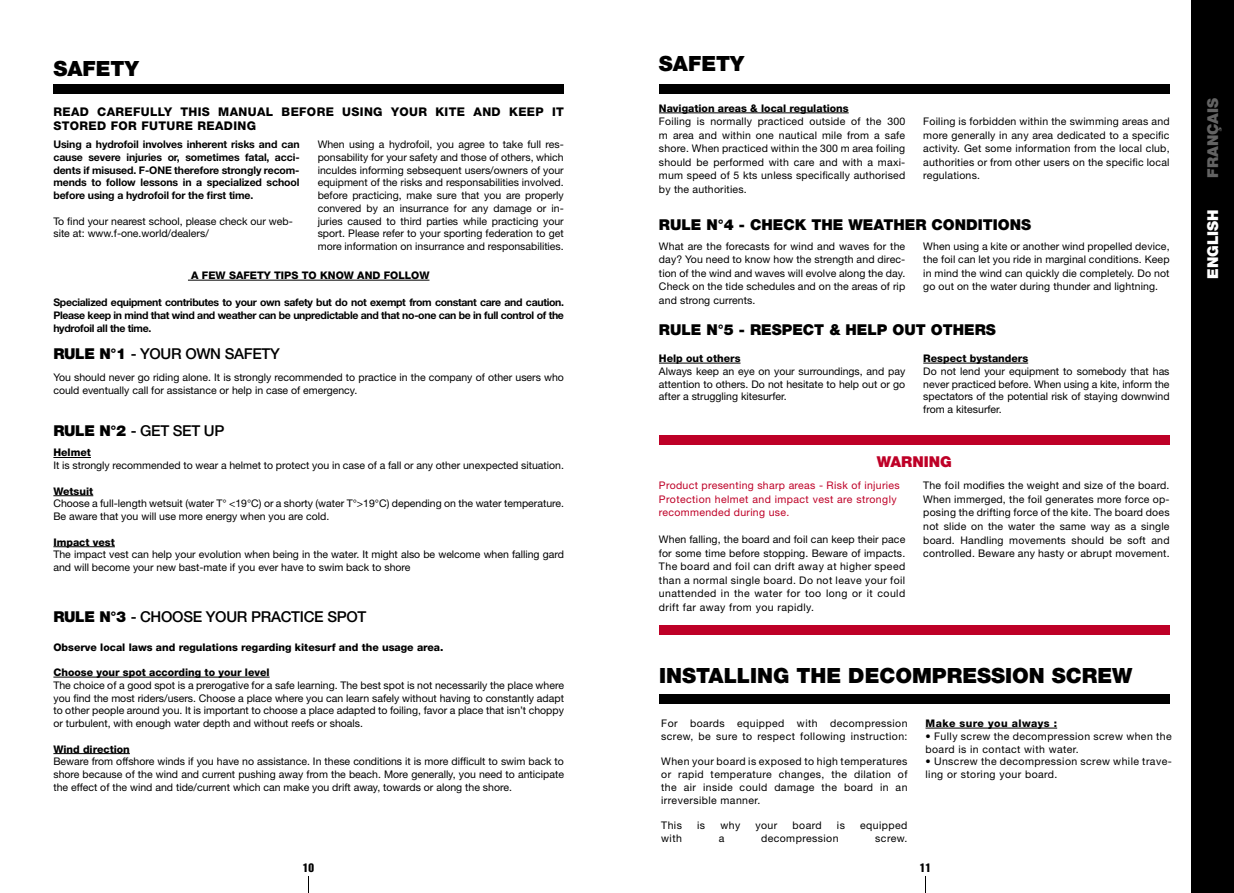
<style>
.page{position:relative;width:1234px;height:893px;background:#fff}
.page>*{position:absolute;margin:0;border:0;box-sizing:border-box;transform-origin:0 0}
.t1{font:900 21px "Helvetica Neue LT Std";color:#000}
.t2{font:500 15px "Helvetica Neue LT Std";letter-spacing:-.02em;color:#000}
.t3{font:900 15px "Helvetica Neue LT Std";color:#000}
.t4{font:900 15px "Helvetica Neue LT Std";color:#636363}
.t5{font:900 15px "Helvetica Neue LT Std";color:#fff}
.t6{font:900 15px "Helvetica Neue LT Std";color:#be0027}
.t7{font:800 12px/14.2px "Helvetica Neue LT Std";letter-spacing:.03em;color:#000}
.t8{font:extra-condensed 12px "Helvetica";color:#000}
.t9{font:10.5px/13.5px "Helvetica Neue LT Std";color:#000;text-align:justify}
.t10{font:700 10.5px/12.8px "Helvetica Neue LT Std";letter-spacing:-.03em;color:#000;text-align:justify}
.t11{font:10.5px/12.8px "Helvetica Neue LT Std";letter-spacing:.04em;color:#000}
.t12{font:800 10.5px "Helvetica Neue LT Std";color:#000}
.t13{font:10.5px/13.5px "Helvetica Neue LT Std";letter-spacing:.03em;color:#be0027}
.t14{font:800 10.5px "Helvetica Neue LT Std";letter-spacing:.04em;color:#000}
.s1{font-weight:900}
</style>
<div class="page">
<div style="left:1191px;top:0;width:42px;height:893px;background:#000"></div>
<svg style="left:308px;top:876px;width:1px;height:17px"></svg>
<svg style="left:925px;top:876px;width:1px;height:17px"></svg>
<hr style="left:658px;top:113px;width:190px;height:1px;background:#000">
<hr style="left:658px;top:363px;width:82px;height:1px;background:#000">
<hr style="left:923px;top:363px;width:104px;height:1px;background:#000">
<div style="left:658px;top:84px;width:511px;height:10px;background:#000"></div>
<div style="left:658px;top:694px;width:511px;height:9px;background:#000"></div>
<div style="left:658px;top:436px;width:511px;height:9px;background:#be0027"></div>
<div style="left:658px;top:625px;width:511px;height:9px;background:#be0027"></div>
<hr style="left:53px;top:457px;width:38px;height:1px;background:#000">
<hr style="left:53px;top:495px;width:40px;height:1px;background:#000">
<hr style="left:53px;top:546px;width:62px;height:1px;background:#000">
<hr style="left:188px;top:280px;width:241px;height:1px;background:#000">
<hr style="left:53px;top:677px;width:216px;height:1px;background:#000">
<hr style="left:53px;top:753px;width:77px;height:1px;background:#000">
<div style="left:53px;top:84px;width:511px;height:9px;background:#000"></div>
<hr style="left:925px;top:728px;width:131px;height:1px;background:#000">
<h1 class="t1" style="left:53px;top:56px;width:87px">SAFETY</h1>
<p class="t7" style="left:53px;top:104px;width:512px">READ CAREFULLY THIS MANUAL BEFORE USING YOUR KITE AND KEEP IT<br>STORED FOR FUTURE READING</p>
<p class="t10" style="left:53px;top:138px;width:248px">Using a hydrofoil involves inherent risks and can cause severe injuries or, sometimes fatal, acci&shy;dents if misused. F-ONE therefore strongly recom&shy;mends to follow lessons in a specialized school before using a hydrofoil for the first time.</p>
<p class="t9" style="left:53px;top:214px;width:241px;line-height:12.8px">To find your nearest school, please check our web&shy;site at: www.f-one.world/dealers/</p>
<p class="t9" style="left:317px;top:138px;width:247px;line-height:12.8px">When using a hydrofoil, you agree to take full res&shy;ponsability for your safety and those of others, which inculdes informing sebsequent users/owners of your equipment of the risks and responsabilities involved. before practicing, make sure that you are properly convered by an insurrance for any damage or in&shy;juries caused to third parties while practicing your sport. Please refer to your sporting federation to get more information on insurrance and responsabilities.</p>
<p class="t12" style="left:191px;top:269px;width:240px">A FEW SAFETY TIPS TO KNOW AND FOLLOW</p>
<p class="t10" style="left:53px;top:296px;width:512px">Specialized equipment contributes to your own safety but do not exempt from constant care and caution.<br>Please keep in mind that wind and weather can be unpredictable and that no-one can be in full control of the hydrofoil all the time.</p>
<p class="t9" style="left:53px;top:371px;width:512px;line-height:12.8px">You should never go riding alone. It is strongly recommended to practice in the company of other users who could eventually call for assistance or help in case of emergency.</p>
<h2 class="t2" style="left:53px;top:344px;width:228px"><span class="s1">RULE N°1</span> - YOUR OWN SAFETY</h2>
<h2 class="t2" style="left:53px;top:422px;width:172px"><span class="s1">RULE N°2</span> - GET SET UP</h2>
<p class="t12" style="left:53px;top:446px;width:39px">Helmet</p>
<p class="t9" style="left:53px;top:459px;width:512px">It is strongly recommended to wear a helmet to protect you in case of a fall or any other unexpected situation.</p>
<p class="t12" style="left:53px;top:485px;width:41px">Wetsuit</p>
<p class="t9" style="left:53px;top:497px;width:512px;line-height:12.8px">Choose a full-length wetsuit (water T° &lt;19°C) or a shorty (water T°&gt;19°C) depending on the water temperature.<br>Be aware that you will use more energy when you are cold.</p>
<p class="t12" style="left:53px;top:536px;width:63px">Impact vest</p>
<p class="t9" style="left:53px;top:548px;width:512px;line-height:12.8px">The impact vest can help your evolution when being in the water. It might also be welcome when falling gard and will become your new bast-mate if you ever have to swim back to shore</p>
<h2 class="t2" style="left:53px;top:608px;width:314px"><span class="s1">RULE N°3</span> - CHOOSE YOUR PRACTICE SPOT</h2>
<p class="t12" style="left:53px;top:641px;width:391px">Observe local laws and regulations regarding kitesurf and the usage area.</p>
<p class="t12" style="left:53px;top:666px;width:218px">Choose your spot according to your level</p>
<p class="t9" style="left:53px;top:678px;width:512px;line-height:12.8px">The choice of a good spot is a prerogative for a safe learning. The best spot is not necessarily the place where you find the most riders/users. Choose a place where you can learn safely without having to constantly adapt to other people around you. It is important to choose a place adapted to foiling, favor a place that isn’t choppy or turbulent, with enough water depth and without reefs or shoals.</p>
<p class="t12" style="left:53px;top:743px;width:78px">Wind direction</p>
<p class="t9" style="left:53px;top:755px;width:512px;line-height:12.8px">Beware from offshore winds if you have no assistance. In these conditions it is more difficult to swim back to shore because of the wind and current pushing away from the beach. More generally, you need to anticipate the effect of the wind and tide/current which can make you drift away, towards or along the shore.</p>
<h1 class="t1" style="left:658px;top:51px;width:87px">SAFETY</h1>
<p class="t12" style="left:658px;top:102px;width:191px">Navigation areas &amp; local regulations</p>
<p class="t9" style="left:658px;top:115px;width:248px">Foiling is normally practiced outside of the 300 m area and within one nautical mile from a safe shore. When practiced within the 300 m area foiling should be performed with care and with a maxi&shy;mum speed of 5 kts unless specifically authorised by the authorities.</p>
<p class="t9" style="left:923px;top:115px;width:248px">Foiling is forbidden within the swimming areas and more generally in any area dedicated to a specific activity. Get some information from the local club, authorities or from other users on the specific local regulations.</p>
<h2 class="t3" style="left:658px;top:216px;width:374px">RULE N°4 - CHECK THE WEATHER CONDITIONS</h2>
<p class="t9" style="left:658px;top:239px;width:248px">What are the forecasts for wind and waves for the day? You need to know how the strength and direc&shy;tion of the wind and waves will evolve along the day.<br>Check on the tide schedules and on the areas of rip and strong currents.</p>
<p class="t9" style="left:923px;top:239px;width:248px">When using a kite or another wind propelled device, the foil can let you ride in marginal conditions. Keep in mind the wind can quickly die completely. Do not go out on the water during thunder and lightning.</p>
<h2 class="t3" style="left:658px;top:320px;width:338px">RULE N°5 - RESPECT &amp; HELP OUT OTHERS</h2>
<p class="t12" style="left:658px;top:352px;width:83px">Help out others</p>
<p class="t9" style="left:658px;top:365px;width:248px;line-height:12.8px">Always keep an eye on your surroundings, and pay attention to others. Do not hesitate to help out or go after a struggling kitesurfer.</p>
<p class="t12" style="left:923px;top:352px;width:106px">Respect bystanders</p>
<p class="t9" style="left:923px;top:365px;width:248px;line-height:12.8px">Do not lend your equipment to somebody that has never practiced before. When using a kite, inform the spectators of the potential risk of staying downwind from a kitesurfer.</p>
<h2 class="t6" style="left:876px;top:452px;width:76px">WARNING</h2>
<p class="t13" style="left:658px;top:479px;width:242px">Product presenting sharp areas - Risk of injuries<br>Protection helmet and impact vest are strongly recommended during use.</p>
<p class="t9" style="left:658px;top:533px;width:248px">When falling, the board and foil can keep their pace for some time before stopping. Beware of impacts.<br>The board and foil can drift away at higher speed than a normal single board. Do not leave your foil unattended in the water for too long or it could drift far away from you rapidly.</p>
<p class="t9" style="left:923px;top:479px;width:248px">The foil modifies the weight and size of the board.<br>When immerged, the foil generates more force op&shy;posing the drifting force of the kite. The board does not slide on the water the same way as a single board. Handling movements should be soft and controlled. Beware any hasty or abrupt movement.</p>
<h1 class="t1" style="left:659px;top:663px;width:475px">INSTALLING THE DECOMPRESSION SCREW</h1>
<p class="t11" style="left:661px;top:717px;width:248px">For boards equipped with decompression screw, be sure to respect following instruction:</p>
<p class="t9" style="left:661px;top:755px;width:248px;line-height:12.8px">When your board is exposed to high temperatures or rapid temperature changes, the dilation of the air inside could damage the board in an irreversible manner.</p>
<p class="t9" style="left:661px;top:818px;width:22px">This</p>
<p class="t9" style="left:697px;top:818px;width:10px">is</p>
<p class="t9" style="left:720px;top:818px;width:21px">why</p>
<p class="t9" style="left:755px;top:818px;width:23px">your</p>
<p class="t9" style="left:792px;top:818px;width:31px">board</p>
<p class="t9" style="left:836px;top:818px;width:10px">is</p>
<p class="t11" style="left:860px;top:819px;width:49px">equipped</p>
<p class="t9" style="left:661px;top:831px;width:22px">with</p>
<p class="t9" style="left:718px;top:831px;width:7px">a</p>
<p class="t11" style="left:761px;top:831px;width:79px">decompression</p>
<p class="t9" style="left:875px;top:831px;width:34px">screw.</p>
<p class="t14" style="left:925px;top:717px;width:133px">Make sure you always :</p>
<p class="t11" style="left:925px;top:729px;width:248px">• Fully screw the decompression screw when the board is in contact with water.</p>
<p class="t11" style="left:925px;top:755px;width:247px">• Unscrew the decompression screw while trave&shy;ling or storing your board.</p>
<p class="t8" style="left:303px;top:860px;width:13px">10</p>
<p class="t8" style="left:919px;top:860px;width:13px">11</p>
<h2 class="t4" style="left:1203px;top:178px;width:81px;rotate:-90deg">FRANÇAIS</h2>
<h2 class="t5" style="left:1203px;top:279px;width:71px;rotate:-90deg">ENGLISH</h2>
</div>
